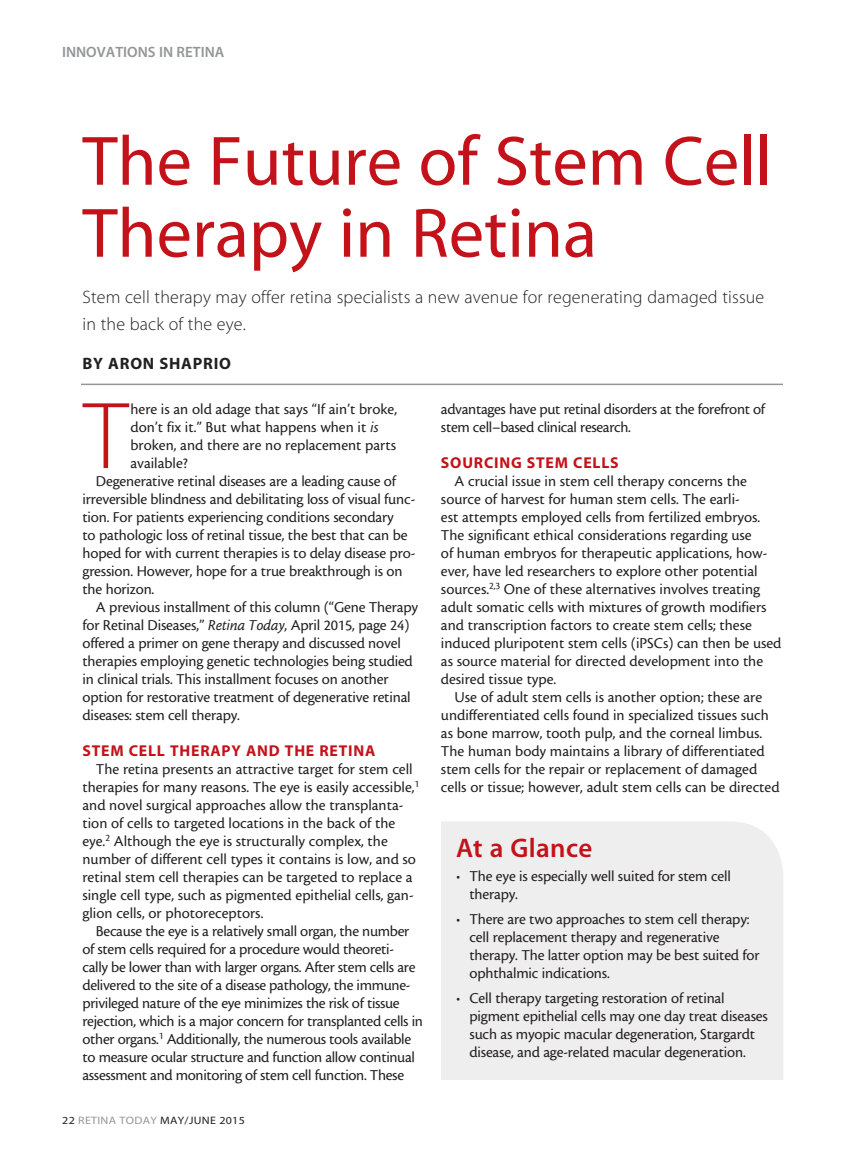
<style>
.page{position:relative;width:864px;height:1161px;background:#fff}
.page>*{position:absolute;margin:0;border:0;box-sizing:border-box;transform-origin:0 0}
.body_first{font:95.85px "Myriad MM 215 600";color:#c4121a}
.headline{font:70.5px/72px "Myriad MM 400 600";color:#c4121a}
.Subhead_Special_no_l{font:27px "Myriad MM 565 600";letter-spacing:.015em;color:#c4121a}
.deck{font:18px/27px "Myriad MM 215 600";letter-spacing:.01em;color:#231f20}
.author{font:16.5px "Myriad MM 700 600";letter-spacing:.045em;color:#231f20}
.body{font:15.75px/18px "Cronos MM 408 10";letter-spacing:-.01em;color:#231f20}
.body_first-2{font:15.75px/18px "Cronos MM 408 10";color:#231f20}
.subhead{font:15.75px "Myriad MM 700 600";letter-spacing:.05em;color:#c4121a}
.t1{font:15px "Myriad MM 565 600";color:#939598}
.t2{font:10.8px "Myriad MM 400 600";letter-spacing:.025em;color:#231f20;scale:1.11 1}
.s1{font-family:"Cronos MM It 408 10"}
.s2{color:#939598}
</style>
<div class="page">
<hr style="left:81px;top:384px;width:702px;height:1px;background:#939598">
<div style="left:441px;top:821px;width:342px;height:259px;background:#eeeeef"></div>
<p class="t1" style="left:62px;top:45px;width:164px">INNOVATIONS IN RETINA</p>
<p class="headline" style="left:82px;top:129px;width:691px">The Future of Stem Cell<br>Therapy in Retina</p>
<p class="deck" style="left:82px;top:284px;width:683px">Stem cell therapy may offer retina specialists a new avenue for regenerating damaged tissue in the back of the eye.</p>
<p class="author" style="left:82px;top:355px;width:150px">BY ARON SHAPRIO</p>
<p class="body_first" style="left:84px;top:390px;width:46px">T</p>
<p class="body_first-2" style="left:130px;top:400px;width:268px">here is an old adage that says “If ain’t broke, don’t fix it.” But what happens when it <span class="s1">is </span>broken, and there are no replacement parts available?</p>
<p class="body" style="left:82px;top:472px;width:334px;text-indent:14px">Degenerative retinal diseases are a leading cause of irreversible blindness and debilitating loss of visual func&shy;tion. For patients experiencing conditions secondary<br>to pathologic loss of retinal tissue, the best that can be hoped for with current therapies is to delay disease pro&shy;gression. However, hope for a true breakthrough is on the horizon.</p>
<p class="body" style="left:82px;top:598px;width:337px;text-indent:14px">A previous installment of this column (“Gene Therapy for Retinal Diseases,” <span class="s1">Retina Today</span>, April 2015, page 24) offered a primer on gene therapy and discussed novel therapies employing genetic technologies being studied in clinical trials. This installment focuses on another option for restorative treatment of degenerative retinal diseases: stem cell therapy.</p>
<p class="subhead" style="left:82px;top:743px;width:294px">STEM CELL THERAPY AND THE RETINA</p>
<p class="body" style="left:82px;top:760px;width:338px;text-indent:14px">The retina presents an attractive target for stem cell therapies for many reasons. The eye is easily accessible,<sup>1 </sup>and novel surgical approaches allow the transplanta&shy;tion of cells to targeted locations in the back of the eye.<sup>2</sup> Although the eye is structurally complex, the number of different cell types it contains is low, and so retinal stem cell therapies can be targeted to replace a single cell type, such as pigmented epithelial cells, gan&shy;glion cells, or photoreceptors.</p>
<p class="body" style="left:82px;top:922px;width:342px;text-indent:14px">Because the eye is a relatively small organ, the number of stem cells required for a procedure would theoreti&shy;cally be lower than with larger organs. After stem cells are delivered to the site of a disease pathology, the immune&shy;privileged nature of the eye minimizes the risk of tissue rejection, which is a major concern for transplanted cells in other organs.<sup>1</sup> Additionally, the numerous tools available to measure ocular structure and function allow continual assessment and monitoring of stem cell function. These</p>
<p class="t2" style="left:62px;top:1115px;width:166px">22 <span class="s2">RETINA TODAY</span> MAY/JUNE 2015</p>
<p class="body" style="left:441px;top:400px;width:326px">advantages have put retinal disorders at the forefront of stem cell–based clinical research.</p>
<p class="subhead" style="left:441px;top:455px;width:179px">SOURCING STEM CELLS</p>
<p class="body" style="left:441px;top:472px;width:342px;text-indent:14px">A crucial issue in stem cell therapy concerns the source of harvest for human stem cells. The earli-<br>est attempts employed cells from fertilized embryos.<br>The significant ethical considerations regarding use<br>of human embryos for therapeutic applications, how&shy;ever, have led researchers to explore other potential sources.<sup>2,3</sup> One of these alternatives involves treating adult somatic cells with mixtures of growth modifiers and transcription factors to create stem cells; these induced pluripotent stem cells (iPSCs) can then be used as source material for directed development into the desired tissue type.</p>
<p class="body" style="left:441px;top:688px;width:340px;text-indent:14px">Use of adult stem cells is another option; these are undifferentiated cells found in specialized tissues such as bone marrow, tooth pulp, and the corneal limbus.<br>The human body maintains a library of differentiated stem cells for the repair or replacement of damaged cells or tissue; however, adult stem cells can be directed</p>
<p class="Subhead_Special_no_l" style="left:456px;top:834px;width:138px">At a Glance</p>
<p class="body" style="left:470px;top:868px;width:263px;text-indent:-14px">• The eye is especially well suited for stem cell therapy.</p>
<p class="body" style="left:470px;top:910px;width:292px;text-indent:-14px">• There are two approaches to stem cell therapy: cell replacement therapy and regenerative therapy. The latter option may be best suited for ophthalmic indications.</p>
<p class="body" style="left:470px;top:989px;width:300px;text-indent:-14px">• Cell therapy targeting restoration of retinal pigment epithelial cells may one day treat diseases such as myopic macular degeneration, Stargardt disease, and age-related macular degeneration.</p>
</div>
